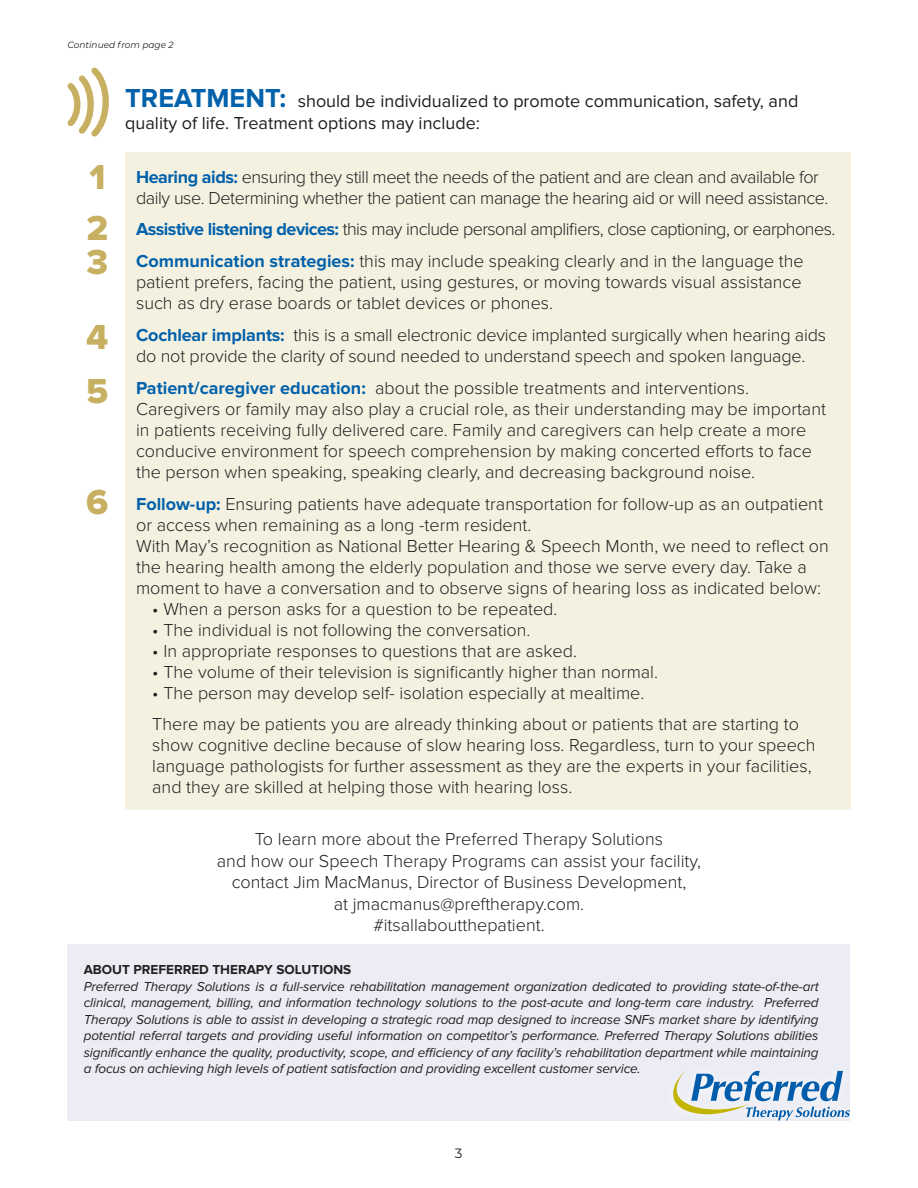
<style>
.page{position:relative;width:918px;height:1188px;background:#fff}
.page>*{position:absolute;margin:0;border:0;box-sizing:border-box;transform-origin:0 0}
.t1{font:36px "Proxima Nova Extrabld";color:#c8b062}
.t2{font:300 18px/21px "Proxima Nova";color:#231f20}
.t3{font:300 18px/21px "Proxima Nova";letter-spacing:-.025em;color:#231f20}
.t4{font:18px/22.5px "Proxima Nova";color:#231f20}
.t5{font:300 18px "Proxima Nova";letter-spacing:-.03em;color:#231f20}
.t6{font:italic 13.5px/16.5px "Proxima Nova";letter-spacing:-.01em;color:#231f20;text-align:justify}
.t7{font:700 13.5px "Proxima Nova";color:#231f20}
.t8{font:13.5px "Montserrat";color:#231f20}
.t9{font:italic 9px "Montserrat";color:#231f20}
.s1{font-weight:700;font-size:27px;color:#0161aa}
.s2{font-weight:700;color:#0161aa}
</style>
<div class="page">
<div style="left:125px;top:152px;width:725px;height:658px;background:#f5f1e1"></div>
<svg style="left:67px;top:67px;width:42px;height:70px"></svg>
<div style="left:67px;top:944px;width:783px;height:176px;background:#ececf4"></div>
<div style="left:664px;top:1062px;width:195px;height:68px;background:#fff;opacity:.75"></div>
<svg style="left:673px;top:1071px;width:177px;height:49px"></svg>
<p class="t9" style="left:68px;top:38px;width:108px">Continued from page 2</p>
<p class="t4" style="left:125px;top:90px;width:675px"><span class="s1">TREATMENT:</span> should be individualized to promote communication, safety, and quality of life. Treatment options may include:</p>
<p class="t3" style="left:136px;top:166px;width:694px"><span class="s2">Hearing aids:</span> ensuring they still meet the needs of the patient and are clean and available for daily use. Determining whether the patient can manage the hearing aid or will need assistance.</p>
<p class="t5" style="left:136px;top:219px;width:701px"><span class="s2">Assistive listening devices:</span> this may include personal amplifiers, close captioning, or earphones.</p>
<p class="t2" style="left:136px;top:251px;width:669px"><span class="s2">Communication strategies:</span> this may include speaking clearly and in the language the patient prefers, facing the patient, using gestures, or moving towards visual assistance such as dry erase boards or tablet devices or phones.</p>
<p class="t2" style="left:136px;top:325px;width:692px"><span class="s2">Cochlear implants:</span> this is a small electronic device implanted surgically when hearing aids do not provide the clarity of sound needed to understand speech and spoken language.</p>
<p class="t2" style="left:136px;top:377px;width:691px"><span class="s2">Patient/caregiver education:</span> about the possible treatments and interventions.<br>Caregivers or family may also play a crucial role, as their understanding may be important in patients receiving fully delivered care. Family and caregivers can help create a more conducive environment for speech comprehension by making concerted efforts to face the person when speaking, speaking clearly, and decreasing background noise.</p>
<p class="t2" style="left:136px;top:493px;width:688px"><span class="s2">Follow-up:</span> Ensuring patients have adequate transportation for follow-up as an outpatient or access when remaining as a long -term resident.</p>
<p class="t2" style="left:136px;top:535px;width:694px">With May’s recognition as National Better Hearing &amp; Speech Month, we need to reflect on the hearing health among the elderly population and those we serve every day. Take a moment to have a conversation and to observe signs of hearing loss as indicated below:</p>
<p class="t2" style="left:152px;top:598px;width:407px">• When a person asks for a question to be repeated.</p>
<p class="t2" style="left:152px;top:619px;width:380px">• The individual is not following the conversation.</p>
<p class="t2" style="left:152px;top:640px;width:426px">• In appropriate responses to questions that are asked.</p>
<p class="t2" style="left:152px;top:661px;width:507px">• The volume of their television is significantly higher than normal.</p>
<p class="t2" style="left:152px;top:682px;width:494px">• The person may develop self- isolation especially at mealtime.</p>
<p class="t2" style="left:152px;top:714px;width:665px">There may be patients you are already thinking about or patients that are starting to show cognitive decline because of slow hearing loss. Regardless, turn to your speech language pathologists for further assessment as they are the experts in your facilities, and they are skilled at helping those with hearing loss.</p>
<p class="t1" style="left:89px;top:161px;width:18px">1</p>
<p class="t1" style="left:86px;top:211px;width:23px">2</p>
<p class="t1" style="left:87px;top:246px;width:23px">3</p>
<p class="t1" style="left:86px;top:321px;width:24px">4</p>
<p class="t1" style="left:86px;top:374px;width:24px">5</p>
<p class="t1" style="left:86px;top:485px;width:24px">6</p>
<p class="t2" style="left:217px;top:828px;width:486px;line-height:21.6px;text-align:center">To learn more about the Preferred Therapy Solutions<br>and how our Speech Therapy Programs can assist your facility, contact Jim MacManus, Director of Business Development,<br>at jmacmanus@preftherapy.com.<br>#itsallaboutthepatient.</p>
<p class="t7" style="left:84px;top:962px;width:269px">ABOUT PREFERRED THERAPY SOLUTIONS</p>
<p class="t6" style="left:84px;top:978px;width:736px">Preferred Therapy Solutions is a full-service rehabilitation management organization dedicated to providing state-of-the-art clinical, management, billing, and information technology solutions to the post-acute and long-term care industry. Preferred Therapy Solutions is able to assist in developing a strategic road map designed to increase SNFs market share by identifying potential referral targets and providing useful information on competitor’s performance. Preferred Therapy Solutions abilities significantly enhance the quality, productivity, scope, and efficiency of any facility’s rehabilitation department while maintaining a focus on achieving high levels of patient satisfaction and providing excellent customer service.</p>
<p class="t8" style="left:455px;top:1144px;width:9px">3</p>
</div>
